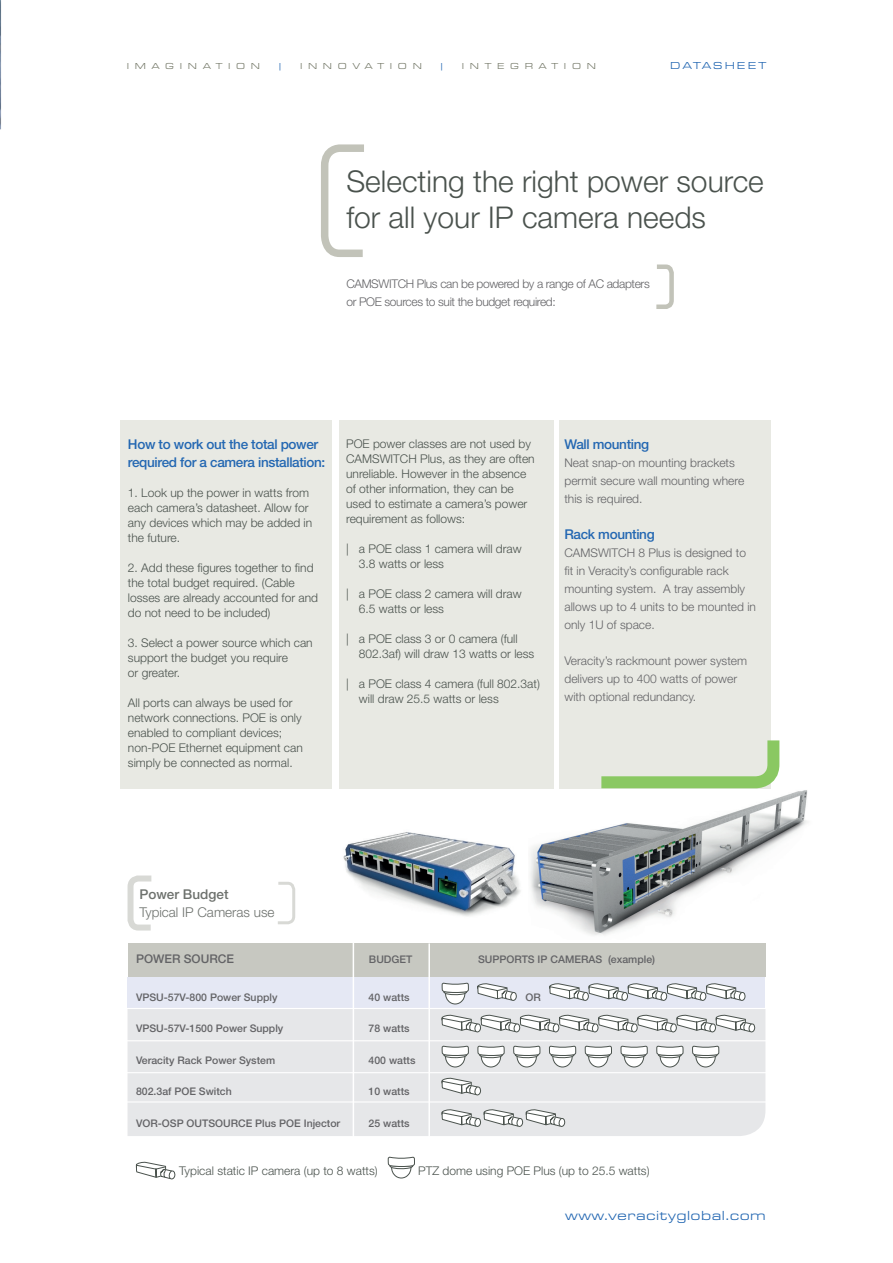
<style>
.page{position:relative;width:893px;height:1263px;background:#fff}
.page>*{position:absolute;margin:0;border:0;box-sizing:border-box;transform-origin:0 0}
.t1{font:300 30px/36px "Helvetica Neue LT Std";color:#4a524d}
.t2{font:500 13.5px/18px "Helvetica Neue LT Std";letter-spacing:-.025em;color:#2367b2}
.t3{font:13.5px "Eurostile Ext";letter-spacing:.03em;color:#2367b2}
.t4{font:300 13.5px "Helvetica Neue LT Std";color:#6d716d}
.t5{font:500 13.5px "Helvetica Neue LT Std";color:#6d716d}
.t6{font:300 12px/15px "Helvetica Neue LT Std";color:#4a524d}
.t7{font:300 12px/18px "Helvetica Neue LT Std";color:#636366}
.t8{font:300 12px/18px "Helvetica Neue LT Std";letter-spacing:-.03em;color:#636366}
.t9{font:500 12px "Helvetica Neue LT Std";color:#636366}
.t10{font:500 10.5px "Helvetica Neue LT Std";color:#636366}
.t11{font:10.5px "Eurostile Ext";letter-spacing:.2em;color:#2367b2}
.t12{font:9px "Eurostile Ext";letter-spacing:.63em;color:#767a6a}
.t13{font:9px "Eurostile Ext";color:#2367b2}
</style>
<div class="page">
<img style="left:527px;top:788px;width:281px;height:91px">
<div style="left:128px;top:977px;width:637px;height:31px;background:#e5e8f4"></div>
<div style="left:128px;top:943px;width:638px;height:34px;background:#c7c8c1"></div>
<div style="left:559px;top:420px;width:211px;height:368px;background:#e6e7e0"></div>
<svg style="left:278px;top:882px;width:17px;height:43px"></svg>
<svg style="left:127px;top:875px;width:25px;height:56px"></svg>
<svg style="left:321px;top:144px;width:43px;height:113px"></svg>
<svg style="left:656px;top:264px;width:18px;height:45px"></svg>
<div style="left:128px;top:1009px;width:637px;height:127px;background:#e6e7e9"></div>
<hr style="left:122px;top:1040px;width:649px;height:1px;background:#fff">
<hr style="left:353px;top:943px;width:1px;height:211px;background:#fff">
<div style="left:120px;top:420px;width:212px;height:368px;background:#e6e7e0"></div>
<hr style="left:428px;top:943px;width:2px;height:211px;background:#fff">
<div style="left:339px;top:420px;width:215px;height:368px;background:#e6e7e0"></div>
<svg style="left:589px;top:728px;width:196px;height:66px"></svg>
<div style="left:749px;top:1024px;width:6px;height:8px;background:#fff;border-radius:50%"></div>
<div style="left:748px;top:1023px;width:7px;height:9px;border:1px solid #4a524d;border-radius:50%"></div>
<svg style="left:441px;top:879px;width:311px;height:256px"></svg>
<div style="left:559px;top:1118px;width:6px;height:8px;background:#fff;border-radius:50%"></div>
<div style="left:558px;top:1118px;width:7px;height:9px;border:1px solid #4a524d;border-radius:50%"></div>
<svg style="left:136px;top:1107px;width:37px;height:73px"></svg>
<div style="left:169px;top:1171px;width:6px;height:8px;background:#fff;border-radius:50%"></div>
<div style="left:169px;top:1170px;width:6px;height:9px;border:1px solid #4a524d;border-radius:50%"></div>
<svg style="left:387px;top:1053px;width:28px;height:126px"></svg>
<img style="left:343px;top:832px;width:184px;height:96px">
<hr style="left:122px;top:1072px;width:649px;height:1px;background:#fff">
<hr style="left:122px;top:1101px;width:649px;height:1px;background:#fff">
<hr style="left:123px;top:1008px;width:650px;height:1px;background:#fff">
<img style="left:0;top:0;width:1px;height:129px">
<p class="t12" style="left:127px;top:61px;width:135px">IMAGINATION</p>
<p class="t13" style="left:278px;top:61px;width:6px">|</p>
<p class="t12" style="left:300px;top:61px;width:123px">INNOVATION</p>
<p class="t13" style="left:440px;top:61px;width:6px">|</p>
<p class="t12" style="left:462px;top:61px;width:136px">INTEGRATION</p>
<p class="t11" style="left:670px;top:60px;width:97px">DATASHEET</p>
<h1 class="t1" style="left:346px;top:163px;width:419px">Selecting the right power source for all your IP camera needs</h1>
<p class="t8" style="left:346px;top:275px;width:305px">CAMSWITCH Plus can be powered by a range of AC adapters or POE sources to suit the budget required:</p>
<p class="t2" style="left:128px;top:435px;width:199px">How to work out the total power required for a camera installation:</p>
<p class="t6" style="left:128px;top:485px;width:186px">1. Look up the power in watts from each camera’s datasheet. Allow for any devices which may be added in the future.</p>
<p class="t6" style="left:128px;top:560px;width:192px">2. Add these figures together to find the total budget required. (Cable losses are already accounted for and do not need to be included)</p>
<p class="t6" style="left:128px;top:635px;width:186px">3. Select a power source which can support the budget you require<br>or greater.</p>
<p class="t6" style="left:128px;top:695px;width:176px">All ports can always be used for network connections. POE is only enabled to compliant devices; non-POE Ethernet equipment can simply be connected as normal.</p>
<p class="t6" style="left:346px;top:436px;width:190px">POE power classes are not used by<br>CAMSWITCH Plus, as they are often unreliable. However in the absence of other information, they can be used to estimate a camera’s power requirement as follows:</p>
<p class="t6" style="left:359px;top:541px;width:164px;text-indent:-13px">| a POE class 1 camera will draw<br>3.8 watts or less</p>
<p class="t6" style="left:359px;top:586px;width:164px;text-indent:-13px">| a POE class 2 camera will draw<br>6.5 watts or less</p>
<p class="t6" style="left:359px;top:631px;width:177px;text-indent:-13px">| a POE class 3 or 0 camera (full<br>802.3af) will draw 13 watts or less</p>
<p class="t6" style="left:359px;top:676px;width:182px;text-indent:-13px">| a POE class 4 camera (full 802.3at) will draw 25.5 watts or less</p>
<p class="t2" style="left:564px;top:435px;width:86px">Wall mounting</p>
<p class="t7" style="left:564px;top:453px;width:181px">Neat snap-on mounting brackets permit secure wall mounting where this is required.</p>
<p class="t2" style="left:564px;top:525px;width:92px">Rack mounting</p>
<p class="t7" style="left:564px;top:543px;width:193px">CAMSWITCH 8 Plus is designed to fit in Veracity’s configurable rack mounting system. A tray assembly allows up to 4 units to be mounted in only 1U of space.</p>
<p class="t7" style="left:564px;top:651px;width:184px">Veracity’s rackmount power system delivers up to 400 watts of power with optional redundancy.</p>
<p class="t5" style="left:139px;top:886px;width:91px">Power Budget</p>
<p class="t4" style="left:139px;top:904px;width:137px">Typical IP Cameras use</p>
<p class="t9" style="left:136px;top:952px;width:100px">POWER SOURCE</p>
<p class="t10" style="left:369px;top:953px;width:45px">BUDGET</p>
<p class="t10" style="left:478px;top:953px;width:179px">SUPPORTS IP CAMERAS (example)</p>
<p class="t10" style="left:136px;top:991px;width:143px">VPSU-57V-800 Power Supply</p>
<p class="t10" style="left:369px;top:991px;width:43px">40 watts</p>
<p class="t10" style="left:525px;top:991px;width:17px">OR</p>
<p class="t10" style="left:136px;top:1022px;width:149px">VPSU-57V-1500 Power Supply</p>
<p class="t10" style="left:369px;top:1022px;width:43px">78 watts</p>
<p class="t10" style="left:136px;top:1054px;width:141px">Veracity Rack Power System</p>
<p class="t10" style="left:369px;top:1054px;width:48px">400 watts</p>
<p class="t10" style="left:136px;top:1085px;width:97px">802.3af POE Switch</p>
<p class="t10" style="left:369px;top:1085px;width:43px">10 watts</p>
<p class="t10" style="left:136px;top:1117px;width:206px">VOR-OSP OUTSOURCE Plus POE Injector</p>
<p class="t10" style="left:369px;top:1117px;width:43px">25 watts</p>
<p class="t6" style="left:179px;top:1163px;width:200px">Typical static IP camera (up to 8 watts)</p>
<p class="t6" style="left:418px;top:1163px;width:233px">PTZ dome using POE Plus (up to 25.5 watts)</p>
<p class="t3" style="left:565px;top:1208px;width:202px">www.veracityglobal.com</p>
</div>
